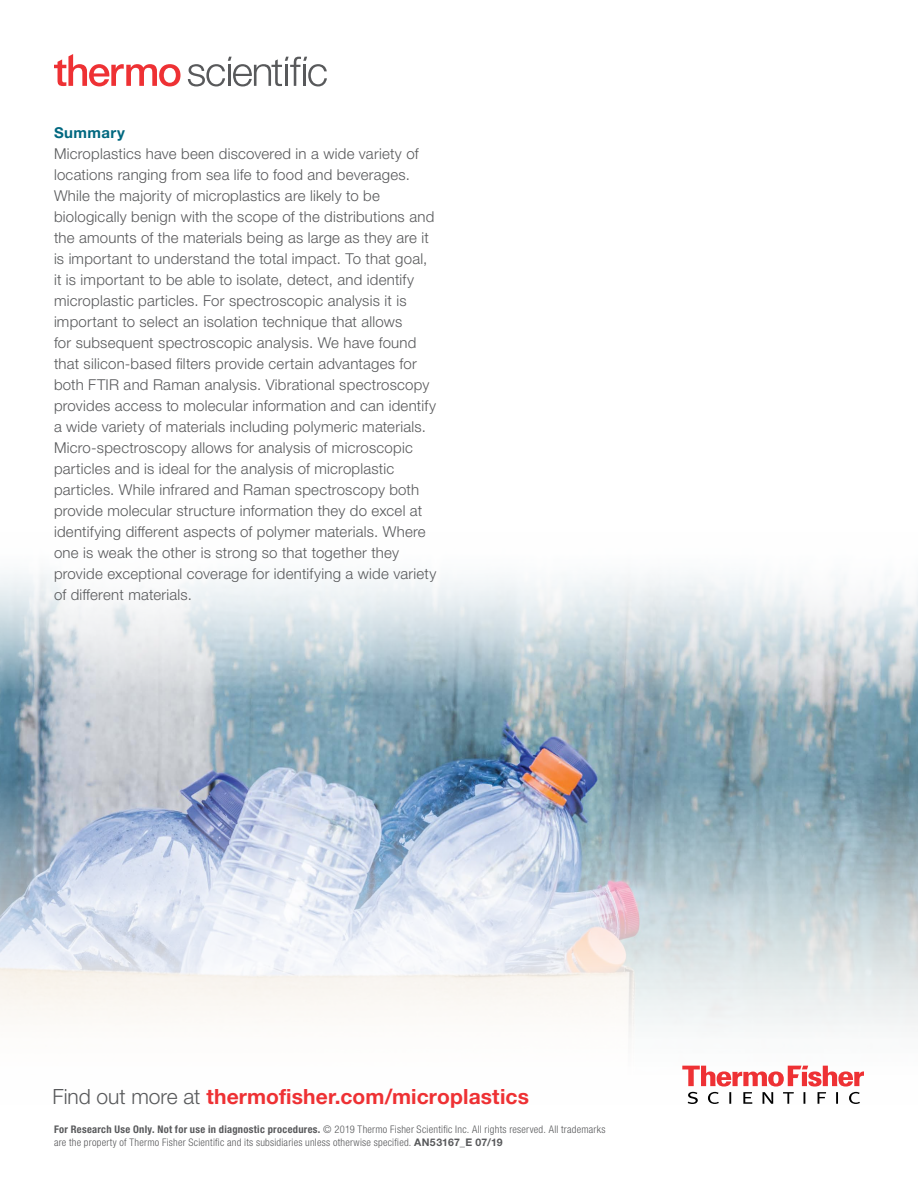
<style>
.page{position:relative;width:918px;height:1188px;background:#fff}
.page>*{position:absolute;margin:0;border:0;box-sizing:border-box;transform-origin:0 0}
.t1{font:700 21px "Helvetica Neue LTW1 G";letter-spacing:.005em;color:#ee3134}
.t2{font:300 15px/21px "Helvetica Neue LTW1 G";letter-spacing:.015em;color:#58595b}
.t3{font:700 15px "Helvetica Neue LTW1 G";letter-spacing:.025em;color:#006880}
.t4{font:300 condensed 10.5px/13.5px "Helvetica Neue LTW1 G";letter-spacing:.025em;color:#58595b}
.s1{font-weight:300;color:#58595b}
.s2{font-weight:700}
.s3{font-weight:700;font-stretch:normal}
</style>
<div class="page">
<img style="left:0;top:573px;width:918px;height:493px">
<svg style="left:682px;top:1066px;width:182px;height:38px"></svg>
<svg style="left:188px;top:57px;width:139px;height:29px"></svg>
<svg style="left:54px;top:54px;width:127px;height:32px"></svg>
<p class="t3" style="left:54px;top:123px;width:72px">Summary</p>
<p class="t2" style="left:54px;top:143px;width:384px">Microplastics have been discovered in a wide variety of locations ranging from sea life to food and beverages.<br>While the majority of microplastics are likely to be biologically benign with the scope of the distributions and the amounts of the materials being as large as they are it is important to understand the total impact. To that goal, it is important to be able to isolate, detect, and identify microplastic particles. For spectroscopic analysis it is important to select an isolation technique that allows<br>for subsequent spectroscopic analysis. We have found that silicon-based filters provide certain advantages for both FTIR and Raman analysis. Vibrational spectroscopy provides access to molecular information and can identify a wide variety of materials including polymeric materials.<br>Micro-spectroscopy allows for analysis of microscopic particles and is ideal for the analysis of microplastic particles. While infrared and Raman spectroscopy both provide molecular structure information they do excel at identifying different aspects of polymer materials. Where one is weak the other is strong so that together they provide exceptional coverage for identifying a wide variety of different materials.</p>
<h1 class="t1" style="left:52px;top:1084px;width:478px"><span class="s1">Find out more at</span> thermofisher.com/microplastics</h1>
<p class="t4" style="left:54px;top:1122px;width:553px"><span class="s2">For Research Use Only. Not for use in diagnostic procedures.</span> © 2019 Thermo Fisher Scientific Inc. All rights reserved. All trademarks are the property of Thermo Fisher Scientific and its subsidiaries unless otherwise specified. <span class="s3">AN53167_E 07/19</span></p>
</div>
